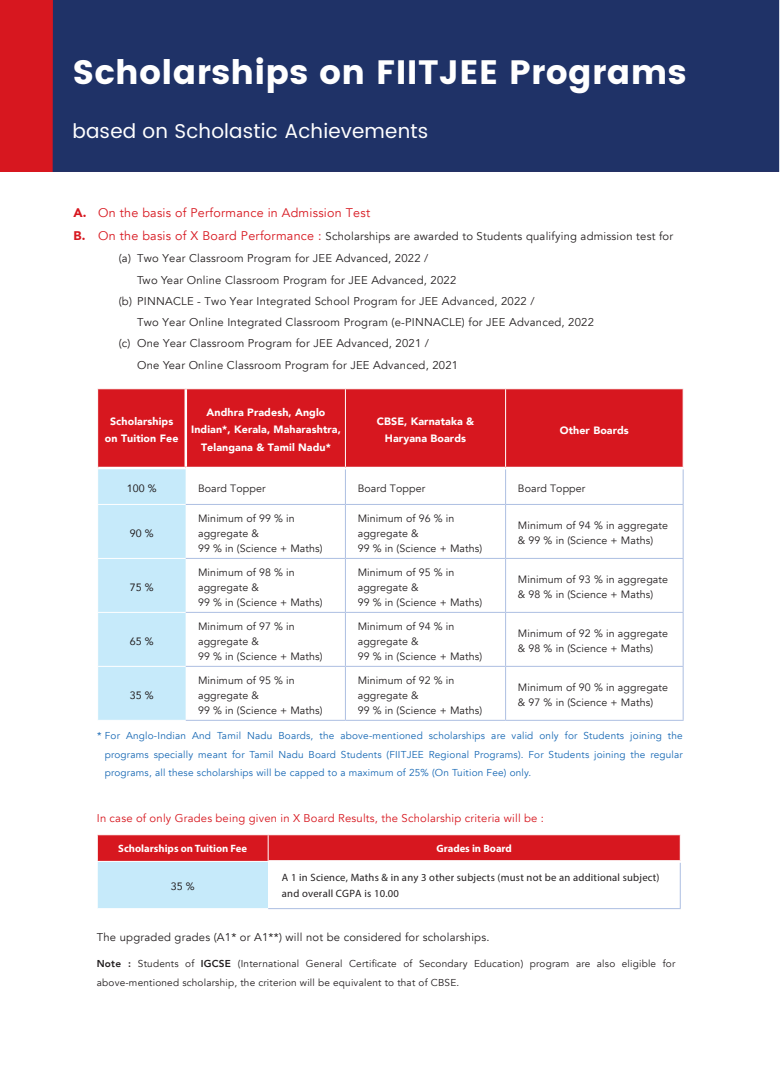
<style>
.page{position:relative;width:780px;height:1075px;background:#fff}
.page>*{position:absolute;margin:0;border:0;box-sizing:border-box;transform-origin:0 0}
.t1{font:33.75px "Poppins";letter-spacing:.01em;color:#fff}
.t2{font:20px "Poppins";letter-spacing:.01em;color:#fff}
.t3{font:12.5px "Avenir";letter-spacing:.02em;color:#d7171f}
.t4{font:11.25px/22.5px "Avenir";letter-spacing:.02em;color:#231f20}
.t5{font:11.25px "Avenir";letter-spacing:.02em;color:#d7171f}
.t6{font:10.62px/15px "Avenir";letter-spacing:.01em;color:#231f20}
.t7{font:900 10.62px/17.5px "Avenir";letter-spacing:.01em;color:#fff;text-align:center}
.t8{font:10.62px/16.2px "Myriad Pro";letter-spacing:.02em;color:#231f20}
.t9{font:700 10.62px "Myriad Pro";color:#fff}
.t10{font:10.62px "Avenir";letter-spacing:.01em;color:#231f20}
.t11{font:10px/18.5px "Avenir";letter-spacing:.02em;color:#1768b4;text-align:justify}
.t12{font:10px/18.8px "Avenir";letter-spacing:.02em;color:#231f20}
.s1{font-weight:900}
.s2{font-weight:900;font-size:12.5px;color:#d7171f}
.s3{font-size:12.5px;color:#d7171f}
.s4{font-weight:800}
</style>
<div class="page">
<div style="left:98px;top:389px;width:584px;height:77px;background:#d7171f"></div>
<div style="left:98px;top:469px;width:88px;height:250px;background:#c6eafa"></div>
<svg style="left:186px;top:503px;width:496px;height:164px"></svg>
<hr style="left:345px;top:389px;width:1px;height:77px;background:#fff">
<hr style="left:505px;top:389px;width:1px;height:77px;background:#fff">
<hr style="left:184px;top:389px;width:3px;height:77px;background:#fff">
<hr style="left:97px;top:504px;width:89px;height:1px;background:#fff">
<hr style="left:97px;top:558px;width:89px;height:1px;background:#fff">
<hr style="left:97px;top:611px;width:89px;height:1px;background:#fff">
<hr style="left:97px;top:665px;width:89px;height:1px;background:#fff">
<hr style="left:345px;top:469px;width:1px;height:35px;background:#adbfe2">
<hr style="left:505px;top:469px;width:1px;height:35px;background:#adbfe2">
<hr style="left:682px;top:469px;width:1px;height:35px;background:#adbfe2">
<hr style="left:186px;top:504px;width:159px;height:1px;background:#adbfe2">
<hr style="left:345px;top:504px;width:160px;height:1px;background:#adbfe2">
<hr style="left:345px;top:505px;width:1px;height:53px;background:#adbfe2">
<hr style="left:505px;top:504px;width:178px;height:1px;background:#adbfe2">
<hr style="left:505px;top:505px;width:1px;height:53px;background:#adbfe2">
<hr style="left:682px;top:505px;width:1px;height:53px;background:#adbfe2">
<hr style="left:186px;top:558px;width:159px;height:1px;background:#adbfe2">
<hr style="left:345px;top:558px;width:160px;height:1px;background:#adbfe2">
<hr style="left:345px;top:558px;width:1px;height:53px;background:#adbfe2">
<hr style="left:505px;top:558px;width:178px;height:1px;background:#adbfe2">
<hr style="left:505px;top:558px;width:1px;height:53px;background:#adbfe2">
<hr style="left:682px;top:558px;width:1px;height:53px;background:#adbfe2">
<hr style="left:186px;top:611px;width:159px;height:1px;background:#adbfe2">
<hr style="left:345px;top:611px;width:160px;height:1px;background:#adbfe2">
<hr style="left:345px;top:612px;width:1px;height:53px;background:#adbfe2">
<hr style="left:505px;top:611px;width:178px;height:1px;background:#adbfe2">
<hr style="left:505px;top:612px;width:1px;height:53px;background:#adbfe2">
<hr style="left:682px;top:612px;width:1px;height:53px;background:#adbfe2">
<hr style="left:186px;top:665px;width:159px;height:1px;background:#adbfe2">
<hr style="left:345px;top:665px;width:160px;height:1px;background:#adbfe2">
<hr style="left:345px;top:666px;width:1px;height:53px;background:#adbfe2">
<hr style="left:505px;top:665px;width:178px;height:1px;background:#adbfe2">
<hr style="left:505px;top:666px;width:1px;height:53px;background:#adbfe2">
<hr style="left:682px;top:666px;width:1px;height:53px;background:#adbfe2">
<hr style="left:186px;top:719px;width:159px;height:1px;background:#adbfe2">
<hr style="left:345px;top:719px;width:160px;height:1px;background:#adbfe2">
<hr style="left:505px;top:719px;width:178px;height:1px;background:#adbfe2">
<div style="left:97px;top:861px;width:171px;height:47px;background:#c6eafa"></div>
<svg style="left:97px;top:834px;width:583px;height:26px;background:#d82229"></svg>
<hr style="left:97px;top:861px;width:1px;height:47px;background:#fff">
<hr style="left:679px;top:862px;width:1px;height:46px;background:#adbfe2">
<hr style="left:268px;top:908px;width:412px;height:1px;background:#adbfe2">
<div style="left:0;top:0;width:778px;height:172px;background:#d7171f"></div>
<div style="left:53px;top:0;width:725px;height:172px;background:#1f3267"></div>
<h1 class="t1" style="left:72px;top:53px;width:615px">Scholarships on FIITJEE Programs</h1>
<h2 class="t2" style="left:72px;top:116px;width:357px">based on Scholastic Achievements</h2>
<p class="t3" style="left:73px;top:205px;width:298px"><span class="s1">A.</span> On the basis of Performance in Admission Test</p>
<p class="t4" style="left:119px;top:225px;width:555px;text-indent:-45px"><span class="s2">B.</span> <span class="s3">On the basis of X Board Performance :</span> Scholarships are awarded to Students qualifying admission test for (a) Two Year Classroom Program for JEE Advanced, 2022 /</p>
<p class="t4" style="left:137px;top:268px;width:320px">Two Year Online Classroom Program for JEE Advanced, 2022</p>
<p class="t4" style="left:119px;top:290px;width:417px">(b) PINNACLE - Two Year Integrated School Program for JEE Advanced, 2022 /</p>
<p class="t4" style="left:137px;top:311px;width:458px">Two Year Online Integrated Classroom Program (e-PINNACLE) for JEE Advanced, 2022</p>
<p class="t4" style="left:119px;top:332px;width:311px">(c) One Year Classroom Program for JEE Advanced, 2021 /</p>
<p class="t4" style="left:137px;top:353px;width:322px">One Year Online Classroom Program for JEE Advanced, 2021</p>
<p class="t7" style="left:105px;top:412px;width:75px">Scholarships on Tuition Fee</p>
<p class="t7" style="left:191px;top:403px;width:151px">Andhra Pradesh, Anglo<br>Indian*, Kerala, Maharashtra,<br>Telangana &amp; Tamil Nadu*</p>
<p class="t7" style="left:376px;top:412px;width:99px">CBSE, Karnataka &amp;<br>Haryana Boards</p>
<p class="t7" style="left:559px;top:421px;width:71px">Other Boards</p>
<p class="t10" style="left:127px;top:479px;width:31px">100 %</p>
<p class="t6" style="left:198px;top:480px;width:69px">Board Topper</p>
<p class="t6" style="left:357px;top:480px;width:69px">Board Topper</p>
<p class="t6" style="left:517px;top:480px;width:69px">Board Topper</p>
<p class="t10" style="left:130px;top:524px;width:25px">90 %</p>
<p class="t6" style="left:198px;top:510px;width:126px">Minimum of 99 % in aggregate &amp;<br>99 % in (Science + Maths)</p>
<p class="t6" style="left:357px;top:510px;width:126px">Minimum of 96 % in aggregate &amp;<br>99 % in (Science + Maths)</p>
<p class="t6" style="left:517px;top:518px;width:152px">Minimum of 94 % in aggregate &amp; 99 % in (Science + Maths)</p>
<p class="t10" style="left:130px;top:578px;width:25px">75 %</p>
<p class="t10" style="left:130px;top:632px;width:25px">65 %</p>
<p class="t10" style="left:130px;top:686px;width:25px">35 %</p>
<p class="t6" style="left:198px;top:564px;width:126px">Minimum of 98 % in aggregate &amp;<br>99 % in (Science + Maths)</p>
<p class="t6" style="left:357px;top:564px;width:126px">Minimum of 95 % in aggregate &amp;<br>99 % in (Science + Maths)</p>
<p class="t6" style="left:517px;top:572px;width:152px">Minimum of 93 % in aggregate &amp; 98 % in (Science + Maths)</p>
<p class="t6" style="left:198px;top:618px;width:126px">Minimum of 97 % in aggregate &amp;<br>99 % in (Science + Maths)</p>
<p class="t6" style="left:357px;top:618px;width:126px">Minimum of 94 % in aggregate &amp;<br>99 % in (Science + Maths)</p>
<p class="t6" style="left:517px;top:626px;width:152px">Minimum of 92 % in aggregate &amp; 98 % in (Science + Maths)</p>
<p class="t6" style="left:198px;top:672px;width:126px">Minimum of 95 % in aggregate &amp;<br>99 % in (Science + Maths)</p>
<p class="t6" style="left:357px;top:672px;width:126px">Minimum of 92 % in aggregate &amp;<br>99 % in (Science + Maths)</p>
<p class="t6" style="left:517px;top:680px;width:152px">Minimum of 90 % in aggregate &amp; 97 % in (Science + Maths)</p>
<p class="t11" style="left:105px;top:726px;width:579px;text-indent:-8px">* For Anglo-Indian And Tamil Nadu Boards, the above-mentioned scholarships are valid only for Students joining the programs specially meant for Tamil Nadu Board Students (FIITJEE Regional Programs). For Students joining the regular programs, all these scholarships will be capped to a maximum of 25% (On Tuition Fee) only.</p>
<p class="t5" style="left:97px;top:810px;width:448px">In case of only Grades being given in X Board Results, the Scholarship criteria will be :</p>
<p class="t9" style="left:118px;top:841px;width:130px">Scholarships on Tuition Fee</p>
<p class="t9" style="left:436px;top:841px;width:77px">Grades in Board</p>
<p class="t10" style="left:171px;top:877px;width:25px">35 %</p>
<p class="t8" style="left:282px;top:868px;width:379px">A 1 in Science, Maths &amp; in any 3 other subjects (must not be an additional subject) and overall CGPA is 10.00</p>
<p class="t4" style="left:97px;top:926px;width:394px">The upgraded grades (A1* or A1**) will not be considered for scholarships.</p>
<p class="t12" style="left:97px;top:954px;width:579px"><span class="s4">Note :</span> Students of <span class="s4">IGCSE</span> (International General Certificate of Secondary Education) program are also eligible for above-mentioned scholarship, the criterion will be equivalent to that of CBSE.</p>
</div>
